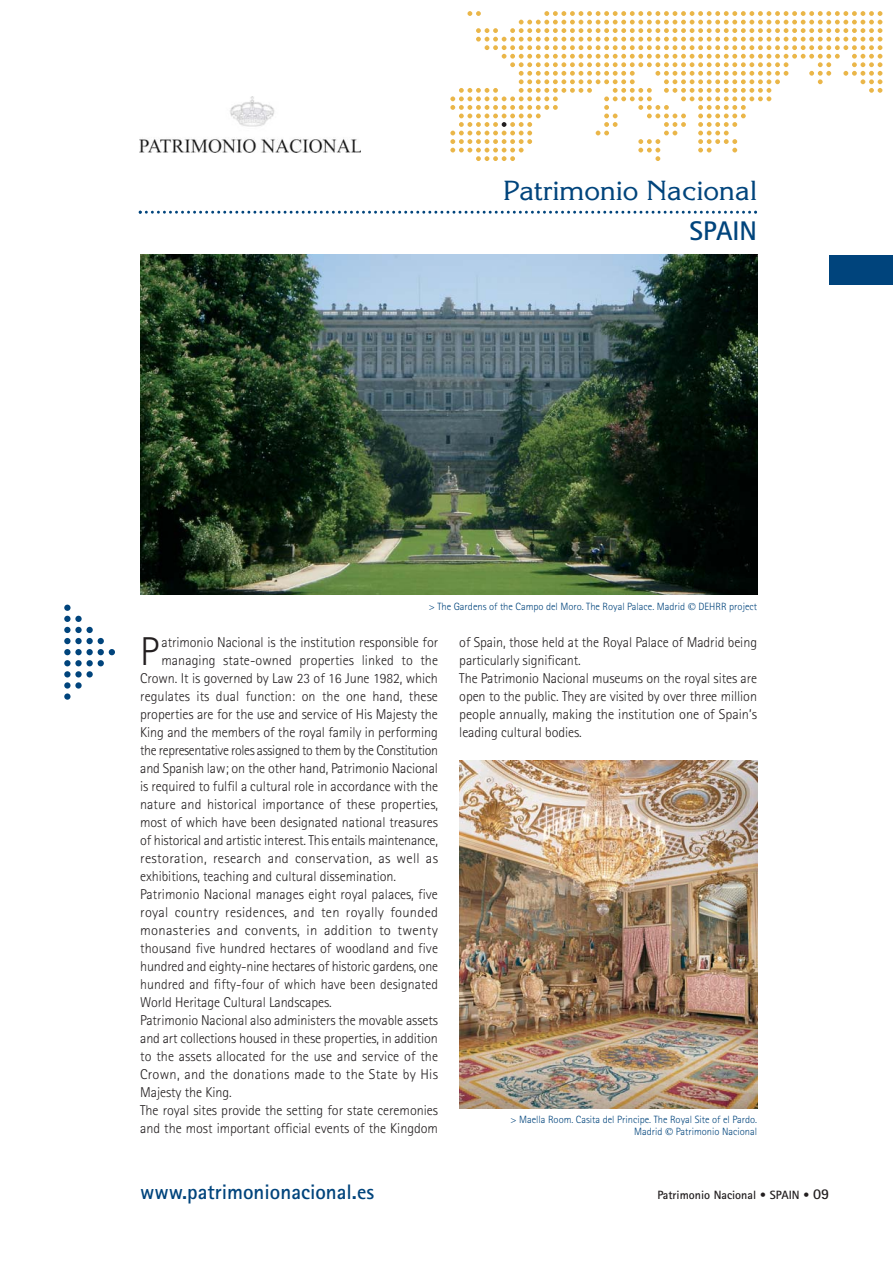
<style>
.page{position:relative;width:893px;height:1263px;background:#fff}
.page>*{position:absolute;margin:0;border:0;box-sizing:border-box;transform-origin:0 0}
.t1{font:300 40.35px "Rotis Sans Serif";color:#231f20}
.t2{font:27px "Korinna";color:#00447c}
.t3{font:700 27px "Rotis Sans Serif";color:#00447c}
.t4{font:700 21px "Rotis Sans Serif";color:#00447c}
.t5{font:300 14.25px/18px "Rotis Sans Serif";letter-spacing:-.005em;color:#231f20}
.t6{font:300 14.25px "Rotis Sans Serif";letter-spacing:.02em;color:#231f20}
.t7{font:300 14.25px "Rotis Sans Serif";letter-spacing:-.025em;color:#231f20}
.t8{font:300 14.25px "Rotis Sans Serif";letter-spacing:.015em;color:#231f20}
.t9{font:700 12px "Rotis Sans Serif";color:#231f20}
.t10{font:300 10.5px/12px "Rotis Sans Serif";color:#00447c}
.s1{font-size:15px}
</style>
<div class="page">
<img style="left:140px;top:255px;width:617px;height:340px">
<svg style="left:98px;top:638px;width:17px;height:28px"></svg>
<div style="left:86px;top:627px;width:7px;height:6px;background:#00447c;border-radius:50%"></div>
<div style="left:86px;top:638px;width:7px;height:6px;background:#00447c;border-radius:50%"></div>
<div style="left:86px;top:649px;width:7px;height:6px;background:#00447c;border-radius:50%"></div>
<div style="left:86px;top:660px;width:7px;height:6px;background:#00447c;border-radius:50%"></div>
<svg style="left:86px;top:671px;width:7px;height:7px"></svg>
<div style="left:75px;top:616px;width:7px;height:6px;background:#00447c;border-radius:50%"></div>
<div style="left:75px;top:627px;width:7px;height:6px;background:#00447c;border-radius:50%"></div>
<div style="left:75px;top:638px;width:7px;height:6px;background:#00447c;border-radius:50%"></div>
<div style="left:75px;top:649px;width:7px;height:6px;background:#00447c;border-radius:50%"></div>
<div style="left:75px;top:660px;width:7px;height:6px;background:#00447c;border-radius:50%"></div>
<svg style="left:75px;top:671px;width:7px;height:7px"></svg>
<svg style="left:75px;top:682px;width:7px;height:7px"></svg>
<svg style="left:64px;top:605px;width:6px;height:61px"></svg>
<div style="left:64px;top:671px;width:6px;height:7px;background:#00447c;border-radius:50%"></div>
<div style="left:64px;top:693px;width:6px;height:7px;background:#00447c;border-radius:50%"></div>
<div style="left:64px;top:682px;width:6px;height:7px;background:#00447c;border-radius:50%"></div>
<svg style="left:450px;top:11px;width:432px;height:150px"></svg>
<svg style="left:139px;top:211px;width:618px;height:3px"></svg>
<img style="left:459px;top:761px;width:298px;height:347px">
<div style="left:829px;top:255px;width:63px;height:30px;background:#00447c"></div>
<img style="left:139px;top:97px;width:221px;height:55px">
<h2 class="t2" style="left:503px;top:180px;width:255px">Patrimonio Nacional</h2>
<h2 class="t3" style="left:689px;top:222px;width:69px">SPAIN</h2>
<p class="t10" style="left:429px;top:601px;width:258px">&gt; The Gardens of the Campo del Moro. The Royal Palace. Madrid</p>
<p class="t10" style="left:698px;top:601px;width:60px">DEHRR project</p>
<h1 class="t1" style="left:140px;top:637px;width:21px">P</h1>
<p class="t5" style="left:161px;top:635px;width:278px">atrimonio Nacional is the institution responsible for</p>
<p class="t5" style="left:161px;top:653px;width:278px">managing state-owned properties linked to the</p>
<p class="t5" style="left:140px;top:671px;width:299px">Crown. It is governed by Law 23 of 16 June 1982, which</p>
<p class="t5" style="left:140px;top:689px;width:299px">regulates its dual function: on the one hand, these</p>
<p class="t5" style="left:140px;top:707px;width:299px">properties are for the use and service of His Majesty the</p>
<p class="t5" style="left:140px;top:725px;width:299px">King and the members of the royal family in performing</p>
<p class="t7" style="left:140px;top:745px;width:299px">the representative roles assigned to them by the Constitution</p>
<p class="t5" style="left:140px;top:761px;width:299px">and Spanish law; on the other hand, Patrimonio Nacional</p>
<p class="t5" style="left:140px;top:779px;width:299px">is required to fulfil a cultural role in accordance with the</p>
<p class="t5" style="left:140px;top:797px;width:299px">nature and historical importance of these properties,</p>
<p class="t5" style="left:140px;top:815px;width:299px">most of which have been designated national treasures</p>
<p class="t5" style="left:140px;top:833px;width:299px">of historical and artistic interest. This entails maintenance,</p>
<p class="t6" style="left:140px;top:853px;width:299px">restoration, research and conservation, as well as</p>
<p class="t5" style="left:140px;top:869px;width:257px">exhibitions, teaching and cultural dissemination.</p>
<p class="t5" style="left:140px;top:887px;width:299px">Patrimonio Nacional manages eight royal palaces, five</p>
<p class="t6" style="left:140px;top:907px;width:299px">royal country residences, and ten royally founded</p>
<p class="t6" style="left:140px;top:925px;width:299px">monasteries and convents, in addition to twenty</p>
<p class="t5" style="left:140px;top:941px;width:299px">thousand five hundred hectares of woodland and five</p>
<p class="t5" style="left:140px;top:959px;width:299px">hundred and eighty-nine hectares of historic gardens, one</p>
<p class="t5" style="left:140px;top:977px;width:299px">hundred and fifty-four of which have been designated</p>
<p class="t5" style="left:140px;top:995px;width:193px">World Heritage Cultural Landscapes.</p>
<p class="t5" style="left:140px;top:1013px;width:299px">Patrimonio Nacional also administers the movable assets</p>
<p class="t5" style="left:140px;top:1031px;width:299px">and art collections housed in these properties, in addition</p>
<p class="t5" style="left:140px;top:1049px;width:299px">to the assets allocated for the use and service of the</p>
<p class="t8" style="left:140px;top:1069px;width:299px">Crown, and the donations made to the State by His</p>
<p class="t5" style="left:140px;top:1085px;width:93px">Majesty the King.</p>
<p class="t5" style="left:140px;top:1103px;width:299px">The royal sites provide the setting for state ceremonies</p>
<p class="t5" style="left:140px;top:1121px;width:299px">and the most important official events of the Kingdom</p>
<p class="t5" style="left:459px;top:635px;width:299px">of Spain, those held at the Royal Palace of Madrid being particularly significant.<br>The Patrimonio Nacional museums on the royal sites are open to the public. They are visited by over three million people annually, making the institution one of Spain’s leading cultural bodies.</p>
<p class="t10" style="left:634px;top:1115px;width:124px;text-indent:-124px">&gt; Maella Room. Casita del Principe. The Royal Site of el Pardo.<br>Madrid</p>
<p class="t10" style="left:675px;top:1127px;width:83px">Patrimonio Nacional</p>
<h3 class="t4" style="left:140px;top:1185px;width:235px">www.patrimonionacional.es</h3>
<p class="t9" style="left:657px;top:1190px;width:173px">Patrimonio Nacional • SPAIN • <span class="s1">09</span></p>
</div>
